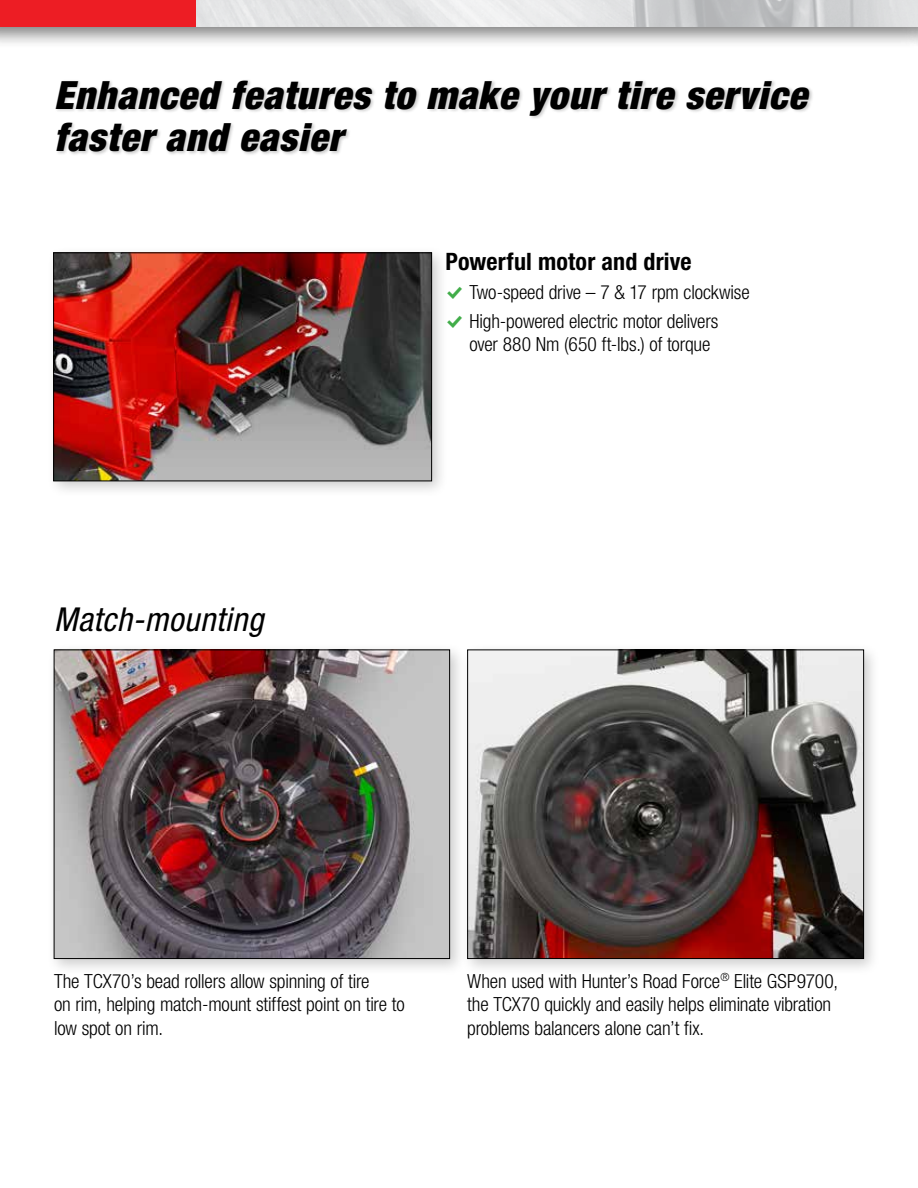
<style>
.page{position:relative;width:918px;height:1188px;background:#fff}
.page>*{position:absolute;margin:0;border:0;box-sizing:border-box;transform-origin:0 0}
.t1{font:italic 900 condensed 39px/42px "Helvetica Neue LT Std";letter-spacing:.025em;color:#000}
.t2{font:italic condensed 33px "Helvetica Neue LT Std";letter-spacing:.015em;color:#000}
.t3{font:700 condensed 24px "Helvetica Neue LT Std";letter-spacing:.01em;color:#000}
.t4{font:300 condensed 19.5px/23.4px "Helvetica Neue LT Std";letter-spacing:-.01em;color:#000}
.s1{font-family:"Modern Pictograms";font-weight:400;font-stretch:normal;font-size:21px;color:#41ad49}
</style>
<div class="page">
<div style="left:55px;top:79px;width:759px;height:78px;background:#000;opacity:.2"></div>
<div style="left:460px;top:643px;width:420px;height:333px;background:#000;opacity:.2"></div>
<img style="left:469px;top:652px;width:393px;height:305px">
<div style="left:467px;top:650px;width:397px;height:309px;border:1px solid #000"></div>
<div style="left:47px;top:643px;width:420px;height:333px;background:#000;opacity:.2"></div>
<img style="left:56px;top:652px;width:392px;height:305px">
<div style="left:54px;top:650px;width:396px;height:309px;border:1px solid #000"></div>
<div style="left:46px;top:246px;width:403px;height:252px;background:#000;opacity:.2"></div>
<img style="left:55px;top:255px;width:375px;height:224px">
<div style="left:53px;top:253px;width:379px;height:228px;border:1px solid #000"></div>
<div style="left:0;top:0;width:918px;height:49px;background:#000;opacity:.5"></div>
<img style="left:196px;top:0;width:721px;height:27px">
<div style="left:0;top:0;width:196px;height:27px;background:#ed1d24"></div>
<svg style="left:917px;top:0;width:1px;height:27px"></svg>
<h1 class="t1" style="left:54px;top:74px;width:754px">Enhanced features to make your tire service faster and easier</h1>
<h2 class="t2" style="left:54px;top:600px;width:211px">Match-mounting</h2>
<p class="t3" style="left:446px;top:247px;width:248px">Powerful motor and drive</p>
<p class="t4" style="left:445px;top:277px;width:306px;line-height:29.2px"><span class="s1">%</span> Two-speed drive – 7 &amp; 17 rpm clockwise <span class="s1">%</span> High-powered electric motor delivers</p>
<p class="t4" style="left:470px;top:332px;width:242px">over 880 Nm (650 ft-lbs.) of torque</p>
<p class="t4" style="left:54px;top:969px;width:352px">The TCX70’s bead rollers allow spinning of tire<br>on rim, helping match-mount stiffest point on tire to low spot on rim.</p>
<p class="t4" style="left:467px;top:969px;width:373px">When used with Hunter’s Road Force<sup>®</sup> Elite GSP9700, the TCX70 quickly and easily helps eliminate vibration problems balancers alone can’t fix.</p>
</div>
